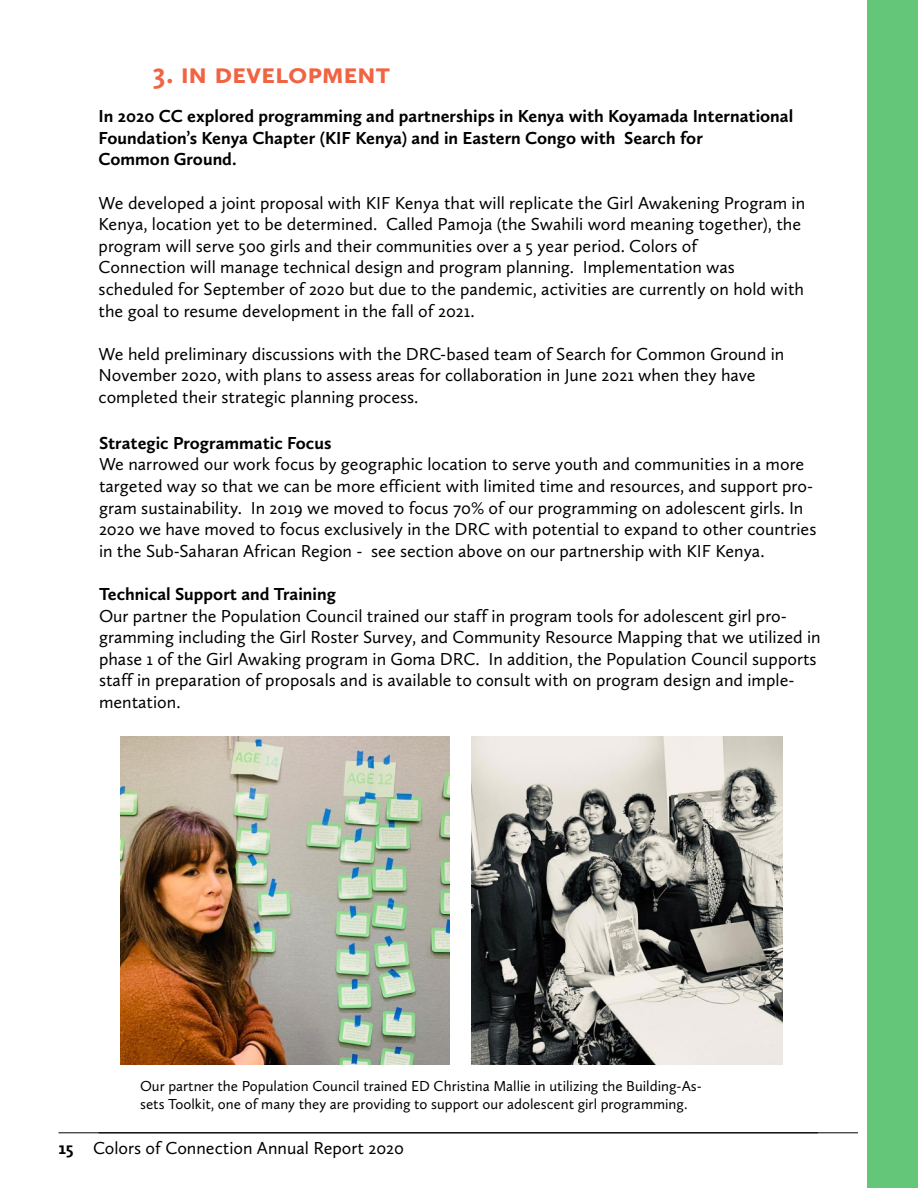
<style>
.page{position:relative;width:918px;height:1188px;background:#fff}
.page>*{position:absolute;margin:0;border:0;box-sizing:border-box;transform-origin:0 0}
.t1{font:700 30px "Calluna Sans";letter-spacing:-.01em;color:#f16443}
.t2{font:18px/21.6px "Calluna Sans";color:#000}
.t3{font:700 18px/21.6px "Calluna Sans";color:#000}
.t4{font:15px/18px "Calluna Sans";color:#000}
.s1{font-weight:700}
</style>
<div class="page">
<div style="left:867px;top:0;width:51px;height:1188px;background:#64c678"></div>
<hr style="left:58px;top:1133px;width:760px;height:1px;background:#000">
<hr style="left:99px;top:1133px;width:759px;height:1px;background:#000">
<img style="left:472px;top:736px;width:310px;height:329px">
<img style="left:121px;top:736px;width:329px;height:329px">
<h1 class="t1" style="left:153px;top:54px;width:239px">3. In development</h1>
<p class="t3" style="left:99px;top:105px;width:696px">In 2020 CC explored programming and partnerships in Kenya with Koyamada International<br>Foundation’s Kenya Chapter (KIF Kenya) and in Eastern Congo with Search for<br>Common Ground.</p>
<p class="t2" style="left:99px;top:192px;width:708px">We developed a joint proposal with KIF Kenya that will replicate the Girl Awakening Program in Kenya, location yet to be determined. Called Pamoja (the Swahili word meaning together), the program will serve 500 girls and their communities over a 5 year period. Colors of<br>Connection will manage technical design and program planning. Implementation was scheduled for September of 2020 but due to the pandemic, activities are currently on hold with the goal to resume development in the fall of 2021.</p>
<p class="t2" style="left:99px;top:343px;width:687px">We held preliminary discussions with the DRC-based team of Search for Common Ground in<br>November 2020, with plans to assess areas for collaboration in June 2021 when they have completed their strategic planning process.</p>
<p class="t3" style="left:99px;top:432px;width:234px">Strategic Programmatic Focus</p>
<p class="t2" style="left:99px;top:453px;width:719px">We narrowed our work focus by geographic location to serve youth and communities in a more targeted way so that we can be more efficient with limited time and resources, and support pro&shy;gram sustainability. In 2019 we moved to focus 70% of our programming on adolescent girls. In 2020 we have moved to focus exclusively in the DRC with potential to expand to other countries in the Sub-Saharan African Region - see section above on our partnership with KIF Kenya.</p>
<p class="t3" style="left:99px;top:583px;width:239px">Technical Support and Training</p>
<p class="t2" style="left:99px;top:605px;width:723px">Our partner the Population Council trained our staff in program tools for adolescent girl pro&shy;gramming including the Girl Roster Survey, and Community Resource Mapping that we utilized in phase 1 of the Girl Awaking program in Goma DRC. In addition, the Population Council supports staff in preparation of proposals and is available to consult with on program design and imple&shy;mentation.</p>
<p class="t4" style="left:140px;top:1076px;width:563px">Our partner the Population Council trained ED Christina Mallie in utilizing the Building-As&shy;sets Toolkit, one of many they are providing to support our adolescent girl programming.</p>
<p class="t2" style="left:58px;top:1137px;width:347px"><span class="s1">15</span> Colors of Connection Annual Report 2020</p>
</div>
